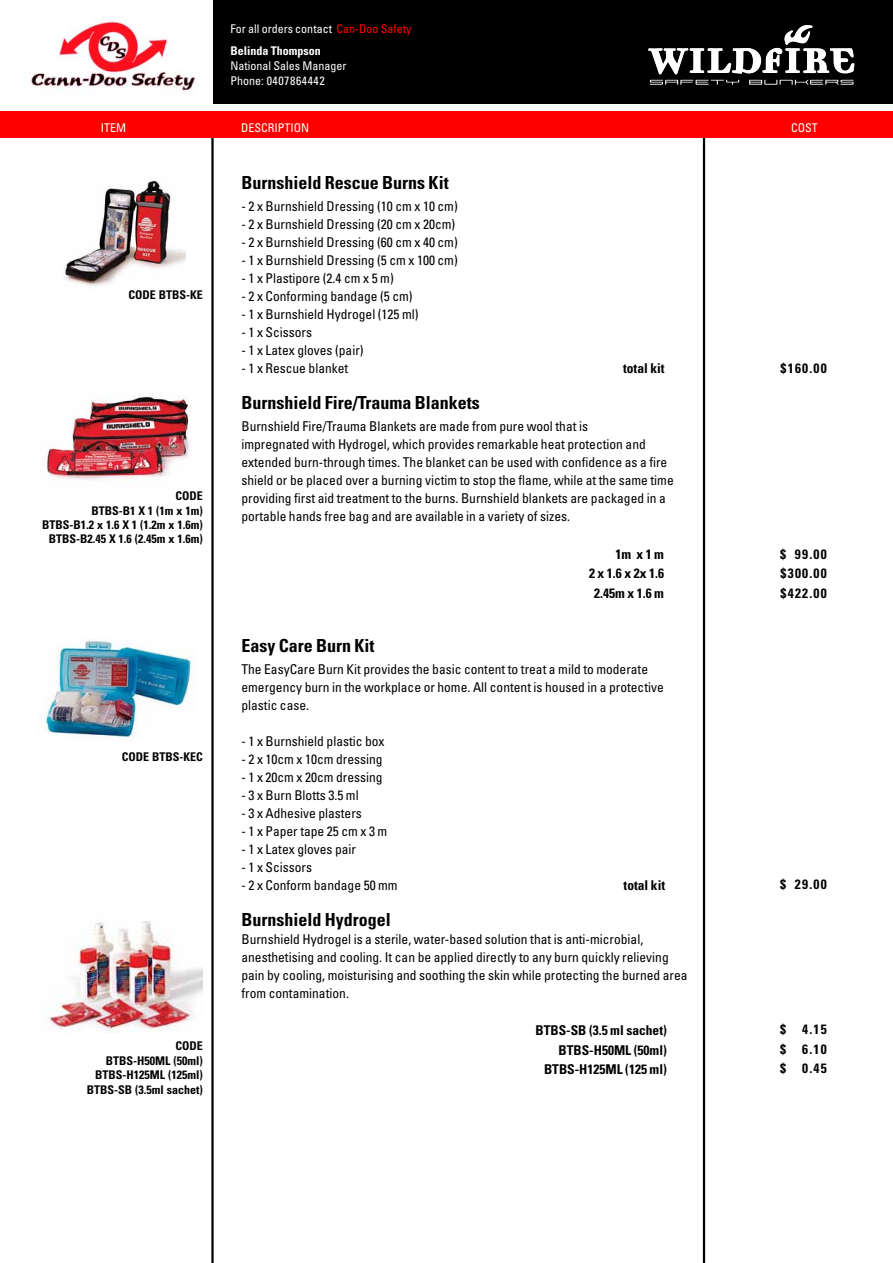
<style>
.page{position:relative;width:893px;height:1263px;background:#fff}
.page>*{position:absolute;margin:0;border:0;box-sizing:border-box;transform-origin:0 0}
.t1{font:700 condensed 18px "Univers";color:#000}
.t2{font:condensed 13.5px/18px "Univers";color:#000}
.t3{font:700 condensed 13.5px/19.5px "Univers";color:#000;text-align:right}
.t4{font:700 condensed 12px/14.4px "Univers";color:#000;text-align:right}
.t5{font:condensed 12px/22.5px "Univers";color:#fff}
.s1{color:#f00}
.s2{font-weight:700}
</style>
<div class="page">
<hr style="left:211px;top:121px;width:3px;height:1142px;background:#000">
<hr style="left:703px;top:122px;width:2px;height:1141px;background:#000">
<div style="left:213px;top:0;width:679px;height:104px;background:#000"></div>
<svg style="left:648px;top:25px;width:206px;height:60px"></svg>
<div style="left:0;top:111px;width:892px;height:27px;background:#f00"></div>
<img style="left:30px;top:21px;width:166px;height:70px">
<img style="left:64px;top:180px;width:122px;height:106px">
<img style="left:47px;top:396px;width:143px;height:86px">
<img style="left:38px;top:640px;width:156px;height:98px">
<img style="left:44px;top:921px;width:158px;height:112px">
<p class="t5" style="left:230px;top:18px;width:182px">For all orders contact <span class="s1">Can-Doo Safety<br></span><span class="s2">Belinda Thompson</span></p>
<p class="t5" style="left:230px;top:59px;width:117px;line-height:15px">National Sales Manager<br>Phone: 0407864442</p>
<p class="t5" style="left:101px;top:117px;width:27px">ITEM</p>
<p class="t5" style="left:241px;top:117px;width:70px">DESCRIPTION</p>
<p class="t5" style="left:791px;top:117px;width:28px">COST</p>
<p class="t4" style="left:128px;top:289px;width:76px">CODE BTBS-KE</p>
<p class="t4" style="left:42px;top:490px;width:162px">CODE<br>BTBS-B1 X 1 (1m x 1m)<br>BTBS-B1.2 x 1.6 X 1 (1.2m x 1.6m)<br>BTBS-B2.45 X 1.6 (2.45m x 1.6m)</p>
<p class="t4" style="left:122px;top:751px;width:82px">CODE BTBS-KEC</p>
<p class="t4" style="left:87px;top:1040px;width:117px">CODE<br>BTBS-H50ML (50ml)<br>BTBS-H125ML (125ml)<br>BTBS-SB (3.5ml sachet)</p>
<h1 class="t1" style="left:241px;top:176px;width:209px">Burnshield Rescue Burns Kit</h1>
<p class="t2" style="left:241px;top:199px;width:218px">- 2 x Burnshield Dressing (10 cm x 10 cm)</p>
<p class="t2" style="left:241px;top:217px;width:215px">- 2 x Burnshield Dressing (20 cm x 20cm)</p>
<p class="t2" style="left:241px;top:235px;width:218px">- 2 x Burnshield Dressing (60 cm x 40 cm)</p>
<p class="t2" style="left:241px;top:253px;width:218px">- 1 x Burnshield Dressing (5 cm x 100 cm)</p>
<p class="t2" style="left:241px;top:271px;width:154px">- 1 x Plastipore (2.4 cm x 5 m)</p>
<p class="t2" style="left:241px;top:289px;width:173px">- 2 x Conforming bandage (5 cm)</p>
<p class="t2" style="left:241px;top:307px;width:179px">- 1 x Burnshield Hydrogel (125 ml)</p>
<p class="t2" style="left:241px;top:325px;width:72px">- 1 x Scissors</p>
<p class="t2" style="left:241px;top:343px;width:124px">- 1 x Latex gloves (pair)</p>
<p class="t2" style="left:241px;top:361px;width:108px">- 1 x Rescue blanket</p>
<p class="t3" style="left:623px;top:360px;width:43px">total kit</p>
<h1 class="t1" style="left:241px;top:396px;width:240px">Burnshield Fire/Trauma Blankets</h1>
<p class="t2" style="left:241px;top:419px;width:434px">Burnshield Fire/Trauma Blankets are made from pure wool that is<br>impregnated with Hydrogel, which provides remarkable heat protection and extended burn-through times. The blanket can be used with confidence as a fire shield or be placed over a burning victim to stop the flame, while at the same time providing first aid treatment to the burns. Burnshield blankets are packaged in a portable hands free bag and are available in a variety of sizes.</p>
<p class="t3" style="left:589px;top:546px;width:76px">1m x 1 m<br>2 x 1.6 x 2x 1.6<br>2.45m x 1.6 m</p>
<h1 class="t1" style="left:241px;top:639px;width:135px">Easy Care Burn Kit</h1>
<p class="t2" style="left:241px;top:661px;width:424px">The EasyCare Burn Kit provides the basic content to treat a mild to moderate emergency burn in the workplace or home. All content is housed in a protective plastic case.</p>
<p class="t2" style="left:241px;top:733px;width:145px">- 1 x Burnshield plastic box</p>
<p class="t2" style="left:241px;top:751px;width:143px">- 2 x 10cm x 10cm dressing</p>
<p class="t2" style="left:241px;top:769px;width:143px">- 1 x 20cm x 20cm dressing</p>
<p class="t2" style="left:241px;top:787px;width:119px">- 3 x Burn Blotts 3.5 ml</p>
<p class="t2" style="left:241px;top:805px;width:122px">- 3 x Adhesive plasters</p>
<p class="t2" style="left:241px;top:823px;width:147px">- 1 x Paper tape 25 cm x 3 m</p>
<p class="t2" style="left:241px;top:841px;width:116px">- 1 x Latex gloves pair</p>
<p class="t2" style="left:241px;top:859px;width:72px">- 1 x Scissors</p>
<p class="t2" style="left:241px;top:877px;width:158px">- 2 x Conform bandage 50 mm</p>
<p class="t3" style="left:623px;top:877px;width:43px">total kit</p>
<h1 class="t1" style="left:241px;top:913px;width:151px">Burnshield Hydrogel</h1>
<p class="t2" style="left:241px;top:931px;width:447px">Burnshield Hydrogel is a sterile, water-based solution that is anti-microbial, anesthetising and cooling. It can be applied directly to any burn quickly relieving pain by cooling, moisturising and soothing the skin while protecting the burned area from contamination.</p>
<p class="t3" style="left:535px;top:1022px;width:133px">BTBS-SB (3.5 ml sachet)<br>BTBS-H50ML (50ml)<br>BTBS-H125ML (125 ml)</p>
<p class="t3" style="left:780px;top:360px;width:48px">$160.00</p>
<p class="t3" style="left:780px;top:546px;width:48px;text-align:justify">$ 99.00 $300.00 $422.00</p>
<p class="t3" style="left:780px;top:876px;width:48px">$ 29.00</p>
<p class="t3" style="left:780px;top:1021px;width:48px;text-align:justify">$ 4.15 $ 6.10 $ 0.45</p>
</div>
